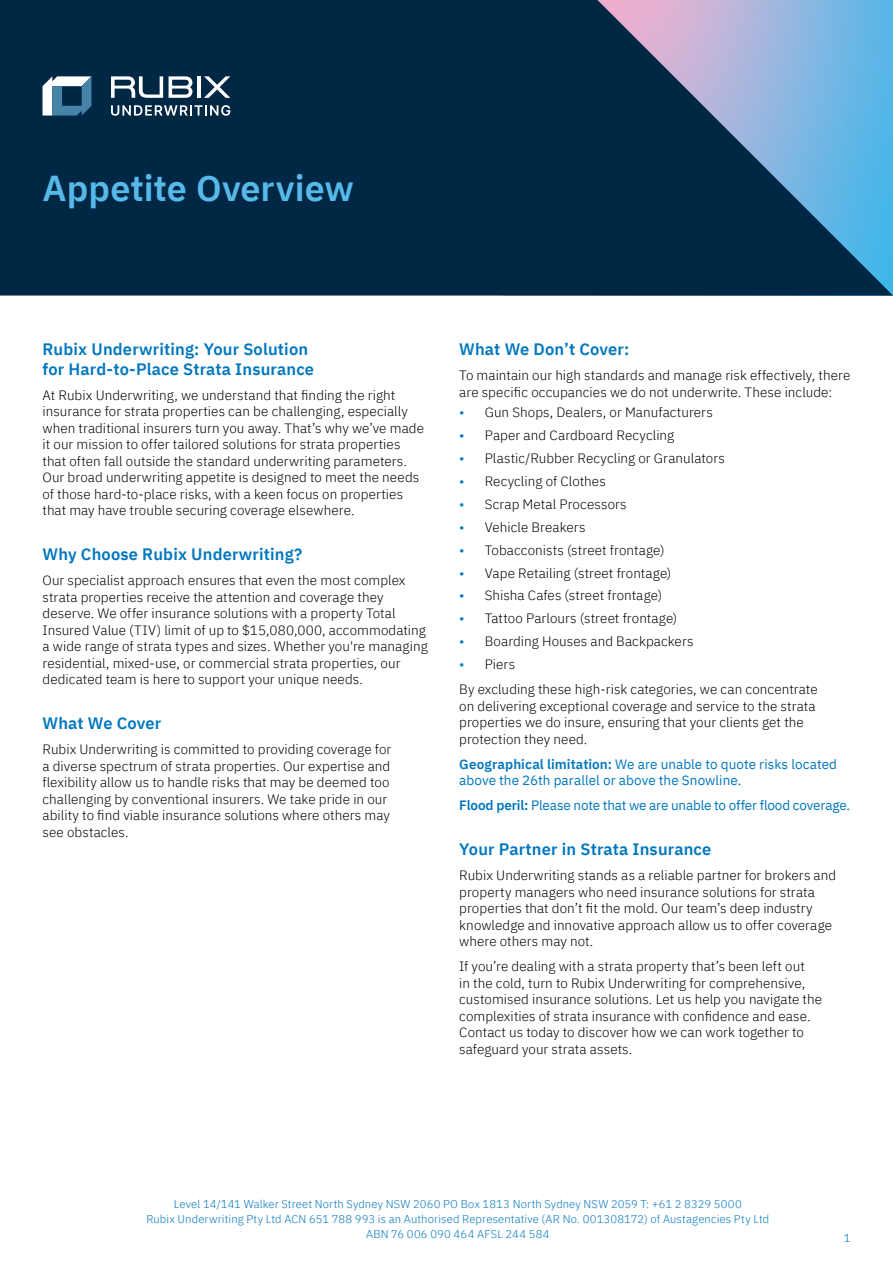
<style>
.page{position:relative;width:893px;height:1263px;background:#fff}
.page>*{position:absolute;margin:0;border:0;box-sizing:border-box;transform-origin:0 0}
.t1{font:600 36px "IBM Plex Sans";color:#56b9e9}
.t2{font:600 16.5px/19.5px "IBM Plex Sans";letter-spacing:.01em;color:#0077be}
.t3{font:300 13.5px/16.5px "IBM Plex Sans";letter-spacing:.005em;color:#000}
.t4{font:13.5px/16.5px "IBM Plex Sans";color:#0077be}
.t5{font:300 11.25px/15px "IBM Plex Sans";letter-spacing:.01em;color:#0077be;text-align:center}
.s1{font-weight:400;color:#0077be}
.s2{font-weight:600}
</style>
<div class="page">
<svg style="left:0;top:0;width:893px;height:296px;background:#163f5e"></svg>
<svg style="left:43px;top:76px;width:48px;height:40px"></svg>
<hr style="left:197px;top:76px;width:4px;height:22px;background:#fff">
<svg style="left:169px;top:76px;width:23px;height:22px"></svg>
<svg style="left:204px;top:76px;width:26px;height:22px"></svg>
<svg style="left:111px;top:76px;width:52px;height:22px"></svg>
<svg style="left:111px;top:105px;width:119px;height:11px"></svg>
<h1 class="t1" style="left:43px;top:159px;width:313px">Appetite Overview</h1>
<p class="t2" style="left:43px;top:338px;width:273px">Rubix Underwriting: Your Solution for Hard-to-Place Strata Insurance</p>
<p class="t3" style="left:43px;top:385px;width:383px">At Rubix Underwriting, we understand that finding the right insurance for strata properties can be challenging, especially when traditional insurers turn you away. That’s why we’ve made it our mission to offer tailored solutions for strata properties that often fall outside the standard underwriting parameters.<br>Our broad underwriting appetite is designed to meet the needs of those hard-to-place risks, with a keen focus on properties that may have trouble securing coverage elsewhere.</p>
<p class="t2" style="left:43px;top:543px;width:261px">Why Choose Rubix Underwriting?</p>
<p class="t3" style="left:43px;top:571px;width:387px">Our specialist approach ensures that even the most complex strata properties receive the attention and coverage they deserve. We offer insurance solutions with a property Total Insured Value (TIV) limit of up to $15,080,000, accommodating a wide range of strata types and sizes. Whether you're managing residential, mixed-use, or commercial strata properties, our dedicated team is here to support your unique needs.</p>
<p class="t2" style="left:43px;top:712px;width:120px">What We Cover</p>
<p class="t3" style="left:43px;top:740px;width:350px">Rubix Underwriting is committed to providing coverage for a diverse spectrum of strata properties. Our expertise and flexibility allow us to handle risks that may be deemed too challenging by conventional insurers. We take pride in our ability to find viable insurance solutions where others may see obstacles.</p>
<p class="t2" style="left:459px;top:338px;width:172px">What We Don’t Cover:</p>
<p class="t3" style="left:459px;top:366px;width:393px">To maintain our high standards and manage risk effectively, there are specific occupancies we do not underwrite. These include:</p>
<p class="t3" style="left:459px;top:403px;width:255px"><span class="s1">•</span> Gun Shops, Dealers, or Manufacturers</p>
<p class="t3" style="left:459px;top:426px;width:216px"><span class="s1">•</span> Paper and Cardboard Recycling</p>
<p class="t3" style="left:459px;top:449px;width:267px"><span class="s1">•</span> Plastic/Rubber Recycling or Granulators</p>
<p class="t3" style="left:459px;top:472px;width:148px"><span class="s1">•</span> Recycling of Clothes</p>
<p class="t3" style="left:459px;top:495px;width:169px"><span class="s1">•</span> Scrap Metal Processors</p>
<p class="t3" style="left:459px;top:518px;width:128px"><span class="s1">•</span> Vehicle Breakers</p>
<p class="t3" style="left:459px;top:540px;width:207px"><span class="s1">•</span> Tobacconists (street frontage)</p>
<p class="t3" style="left:459px;top:563px;width:214px"><span class="s1">•</span> Vape Retailing (street frontage)</p>
<p class="t3" style="left:459px;top:586px;width:205px"><span class="s1">•</span> Shisha Cafes (street frontage)</p>
<p class="t3" style="left:459px;top:609px;width:220px"><span class="s1">•</span> Tattoo Parlours (street frontage)</p>
<p class="t3" style="left:459px;top:632px;width:236px"><span class="s1">•</span> Boarding Houses and Backpackers</p>
<p class="t3" style="left:459px;top:651px;width:360px;line-height:25px"><span class="s1">•</span> Piers<br>By excluding these high-risk categories, we can concentrate</p>
<p class="t3" style="left:459px;top:696px;width:358px">on delivering exceptional coverage and service to the strata properties we do insure, ensuring that your clients get the protection they need.</p>
<p class="t4" style="left:459px;top:754px;width:379px"><span class="s2">Geographical limitation:</span> We are unable to quote risks located above the 26th parallel or above the Snowline.</p>
<p class="t4" style="left:459px;top:796px;width:393px"><span class="s2">Flood peril:</span> Please note that we are unable to offer flood coverage.</p>
<p class="t2" style="left:459px;top:838px;width:254px">Your Partner in Strata Insurance</p>
<p class="t3" style="left:459px;top:866px;width:378px">Rubix Underwriting stands as a reliable partner for brokers and property managers who need insurance solutions for strata properties that don’t fit the mold. Our team’s deep industry knowledge and innovative approach allow us to offer coverage where others may not.</p>
<p class="t3" style="left:459px;top:957px;width:364px">If you’re dealing with a strata property that’s been left out<br>in the cold, turn to Rubix Underwriting for comprehensive, customised insurance solutions. Let us help you navigate the complexities of strata insurance with confidence and ease.<br>Contact us today to discover how we can work together to safeguard your strata assets.</p>
<p class="t5" style="left:146px;top:1195px;width:624px">Level 14/141 Walker Street North Sydney NSW 2060 PO Box 1813 North Sydney NSW 2059 T: +61 2 8329 5000<br>Rubix Underwriting Pty Ltd ACN 651 788 993 is an Authorised Representative (AR No. 001308172) of Austagencies Pty Ltd<br>ABN 76 006 090 464 AFSL 244 584</p>
<p class="t5" style="left:844px;top:1229px;width:8px">1</p>
</div>
